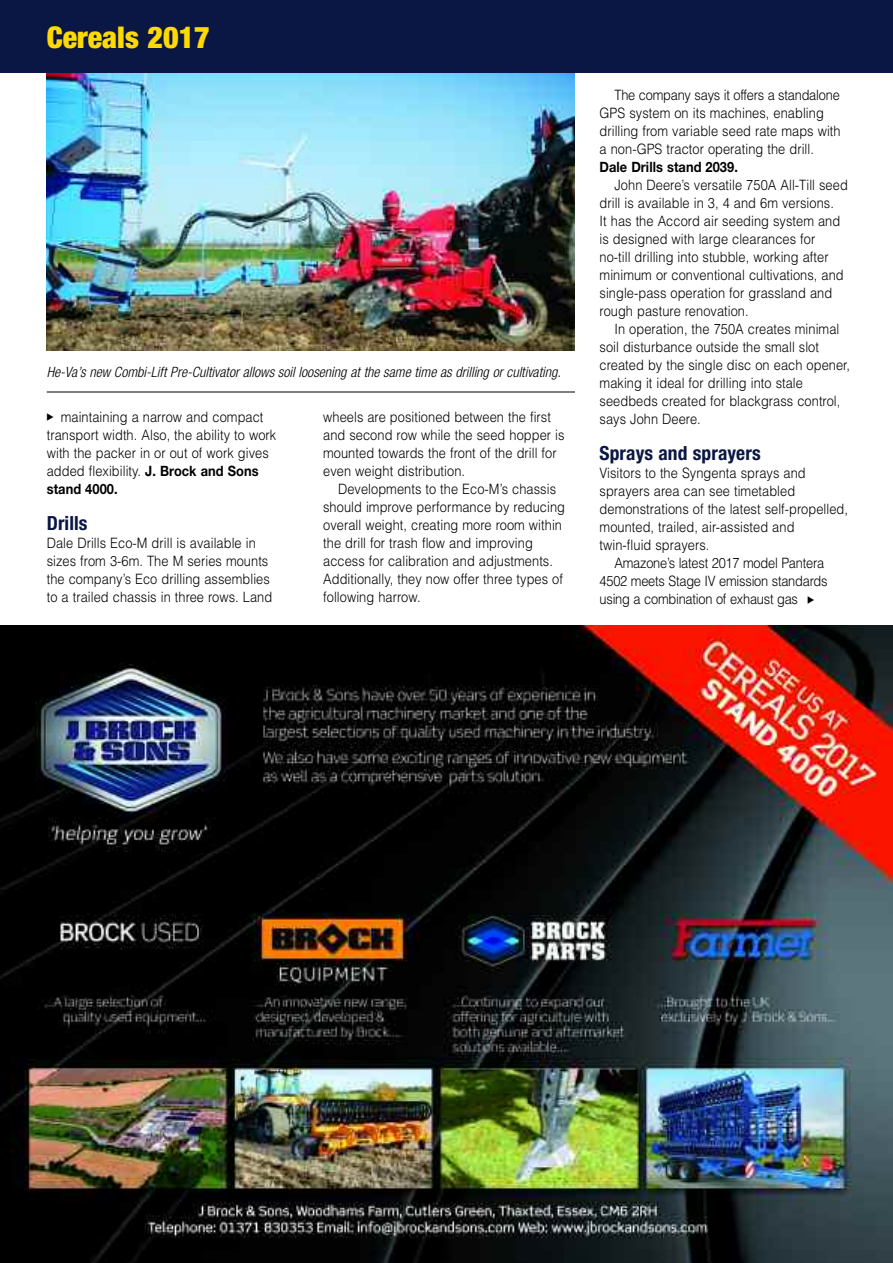
<style>
.page{position:relative;width:893px;height:1263px;background:#fff}
.page>*{position:absolute;margin:0;border:0;box-sizing:border-box;transform-origin:0 0}
.t1{font:900 condensed 30px "Helvetica Neue";color:#ffd902}
.t2{font:700 condensed 19.5px "Helvetica Neue";letter-spacing:.005em;color:#0a1643}
.t3{font:300 14.25px/18px "Helvetica";letter-spacing:.005em;color:#000;scale:.9 1}
.t4{font:300 14.25px "Helvetica";letter-spacing:-.015em;color:#000;scale:.9 1}
.t5{font:italic 300 condensed 14.25px "Helvetica Neue";color:#000}
.t6{font:700 14.25px "Helvetica Neue";letter-spacing:.005em;color:#000;scale:.9 1}
.s1{font-family:"Helvetica Neue";font-weight:700}
</style>
<div class="page">
<img style="left:47px;top:72px;width:527px;height:278px">
<hr style="left:47px;top:392px;width:528px;height:1px;background:#000">
<img style="left:0;top:625px;width:893px;height:638px">
<div style="left:0;top:0;width:893px;height:72px;background:#0a1643"></div>
<h1 class="t1" style="left:47px;top:27px;width:165px">Cereals 2017</h1>
<p class="t5" style="left:47px;top:366px;width:516px">He-Va’s new Combi-Lift Pre-Cultivator allows soil loosening at the same time as drilling or cultivating.</p>
<p class="t3" style="left:47px;top:408px;width:257px;text-indent:14px">maintaining a narrow and compact transport width. Also, the ability to work with the packer in or out of work gives added flexibility. <span class="s1">J. Brock and Sons</span></p>
<p class="t6" style="left:47px;top:483px;width:80px">stand 4000.</p>
<h2 class="t2" style="left:47px;top:516px;width:42px">Drills</h2>
<p class="t3" style="left:47px;top:534px;width:252px">Dale Drills Eco-M drill is available in sizes from 3-6m. The M series mounts the company’s Eco drilling assemblies to a trailed chassis in three rows. Land</p>
<p class="t3" style="left:323px;top:408px;width:270px">wheels are positioned between the first and second row while the seed hopper is mounted towards the front of the drill for even weight distribution.</p>
<p class="t3" style="left:323px;top:480px;width:270px;text-indent:15px">Developments to the Eco-M’s chassis should improve performance by reducing overall weight, creating more room within the drill for trash flow and improving access for calibration and adjustments.<br>Additionally, they now offer three types of following harrow.</p>
<p class="t3" style="left:600px;top:86px;width:269px;text-indent:15px">The company says it offers a standalone GPS system on its machines, enabling drilling from variable seed rate maps with a non-GPS tractor operating the drill.</p>
<p class="t6" style="left:600px;top:161px;width:155px">Dale Drills stand 2039.</p>
<p class="t3" style="left:600px;top:176px;width:277px;text-indent:15px">John Deere’s versatile 750A All-Till seed drill is available in 3, 4 and 6m versions.<br>It has the Accord air seeding system and is designed with large clearances for no-till drilling into stubble, working after minimum or conventional cultivations, and single-pass operation for grassland and rough pasture renovation.</p>
<p class="t3" style="left:600px;top:320px;width:280px;text-indent:15px">In operation, the 750A creates minimal soil disturbance outside the small slot created by the single disc on each opener, making it ideal for drilling into stale seedbeds created for blackgrass control, says John Deere.</p>
<h2 class="t2" style="left:600px;top:446px;width:163px">Sprays and sprayers</h2>
<p class="t3" style="left:600px;top:464px;width:231px">Visitors to the Syngenta sprays and</p>
<p class="t3" style="left:600px;top:482px;width:219px">sprayers area can see timetabled</p>
<p class="t3" style="left:600px;top:500px;width:278px">demonstrations of the latest self-propelled,</p>
<p class="t3" style="left:600px;top:518px;width:218px">mounted, trailed, air-assisted and</p>
<p class="t3" style="left:600px;top:536px;width:124px">twin-fluid sprayers.</p>
<p class="t4" style="left:614px;top:554px;width:235px">Amazone’s latest 2017 model Pantera</p>
<p class="t4" style="left:600px;top:572px;width:255px">4502 meets Stage IV emission standards</p>
<p class="t4" style="left:600px;top:590px;width:222px">using a combination of exhaust gas</p>
</div>
